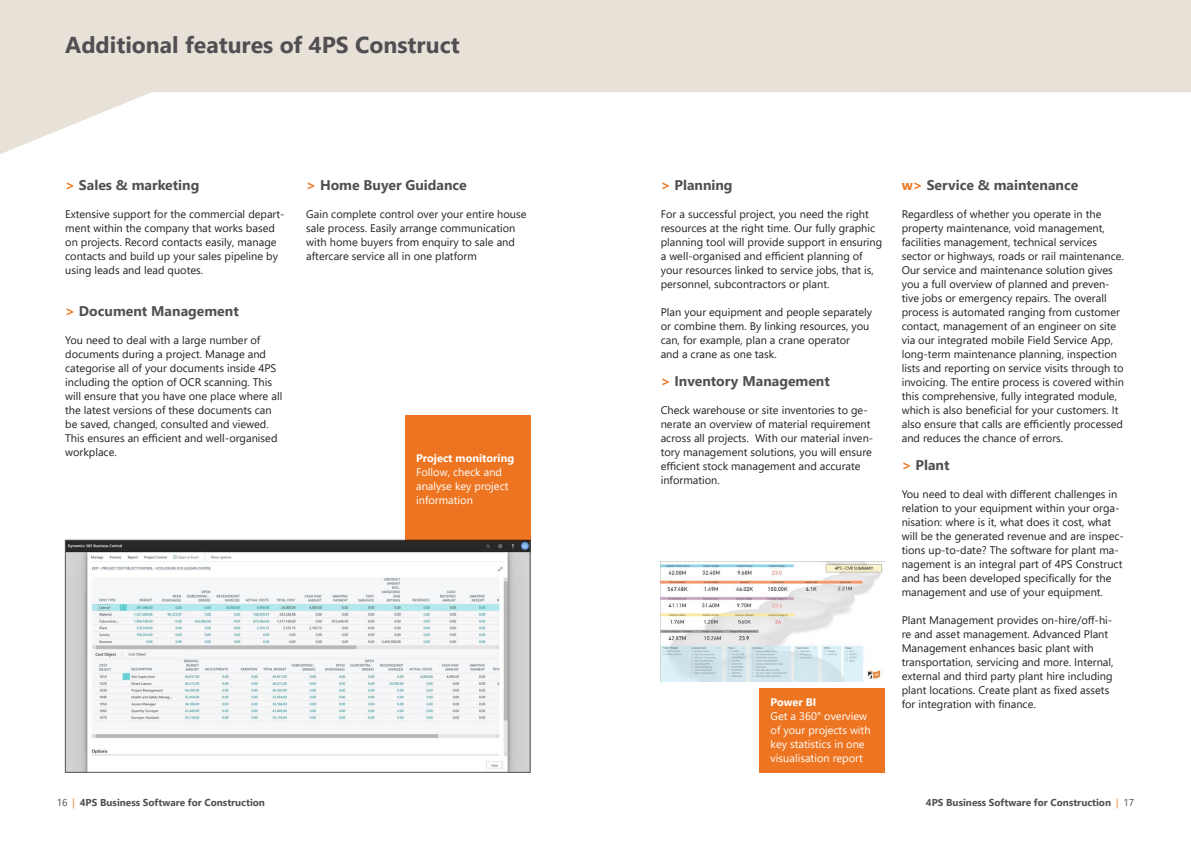
<style>
.page{position:relative;width:1191px;height:842px;background:#fff}
.page>*{position:absolute;margin:0;border:0;box-sizing:border-box;transform-origin:0 0}
.Hoofd_kopje{font:700 23px "Segoe UI";color:#524f53}
.Kopje{font:700 14px "Segoe UI";color:#524f53}
.platte_tekst{font:700 14px "Segoe UI";color:#524f53}
.platte_tekst-2{font:11px/14px "Segoe UI";color:#231f20}
.Kopje-2{font:11px/14px "Segoe UI";color:#231f20}
.platte_tekst-3{font:11px/14px "Segoe UI";color:#fff}
.platte_tekst-4{font:700 11px "Segoe UI";color:#fff}
.t1{font:700 10px "Segoe UI";color:#524f53}
.s1{color:#ed7521}
.s2{font-weight:400}
.s3{font-weight:400;color:#ed7521}
</style>
<div class="page">
<svg style="left:0;top:0;width:1191px;height:154px;fill:#e7e1d7"></svg>
<div style="left:759px;top:688px;width:125px;height:84px;background:#ed7521"></div>
<img style="left:660px;top:562px;width:223px;height:120px">
<img style="left:67px;top:542px;width:461px;height:228px">
<div style="left:65px;top:540px;width:465px;height:232px;border:1px solid #524f53"></div>
<div style="left:405px;top:415px;width:125px;height:125px;background:#ed7521"></div>
<p class="Hoofd_kopje" style="left:65px;top:23px;width:396px">Additional features of 4PS Construct</p>
<p class="Kopje" style="left:65px;top:172px;width:136px"><span class="s1">&gt;</span> Sales &amp; marketing</p>
<p class="platte_tekst-2" style="left:65px;top:206px;width:221px">Extensive support for the commercial depart&shy;ment within the company that works based on projects. Record contacts easily, manage contacts and build up your sales pipeline by using leads and lead quotes.</p>
<p class="Kopje" style="left:65px;top:298px;width:175px"><span class="s1">&gt;</span> Document Management</p>
<p class="platte_tekst-2" style="left:65px;top:332px;width:219px">You need to deal with a large number of documents during a project. Manage and categorise all of your documents inside 4PS including the option of OCR scanning. This will ensure that you have one place where all the latest versions of these documents can be saved, changed, consulted and viewed.<br>This ensures an efficient and well-organised workplace.</p>
<p class="Kopje" style="left:306px;top:172px;width:162px"><span class="s1">&gt;</span> Home Buyer Guidance</p>
<p class="Kopje-2" style="left:306px;top:206px;width:222px">Gain complete control over your entire house sale process. Easily arrange communication with home buyers from enquiry to sale and aftercare service all in one platform</p>
<p class="platte_tekst-4" style="left:416px;top:448px;width:100px">Project monitoring</p>
<p class="platte_tekst-3" style="left:416px;top:464px;width:94px">Follow, check and analyse key project information</p>
<p class="Kopje" style="left:660px;top:172px;width:73px"><span class="s1">&gt;</span> Planning</p>
<p class="platte_tekst-2" style="left:660px;top:206px;width:223px">For a successful project, you need the right resources at the right time. Our fully graphic planning tool will provide support in ensuring a well-organised and efficient planning of your resources linked to service jobs, that is, personnel, subcontractors or plant.</p>
<p class="platte_tekst-2" style="left:660px;top:304px;width:213px">Plan your equipment and people separately or combine them. By linking resources, you can, for example, plan a crane operator<br>and a crane as one task.</p>
<p class="Kopje" style="left:660px;top:368px;width:171px"><span class="s1">&gt;</span> Inventory Management</p>
<p class="platte_tekst-2" style="left:660px;top:402px;width:214px">Check warehouse or site inventories to ge&shy;nerate an overview of material requirement across all projects. With our material inven&shy;tory management solutions, you will ensure efficient stock management and accurate information.</p>
<p class="platte_tekst-4" style="left:770px;top:692px;width:47px">Power BI</p>
<p class="platte_tekst-3" style="left:770px;top:709px;width:101px">Get a 360° overview of your projects with key statistics in one visualisation report</p>
<p class="platte_tekst" style="left:901px;top:172px;width:178px"><span class="s1">w&gt;</span> Service &amp; maintenance</p>
<p class="platte_tekst-2" style="left:901px;top:206px;width:224px">Regardless of whether you operate in the property maintenance, void management, facilities management, technical services sector or highways, roads or rail maintenance.<br>Our service and maintenance solution gives you a full overview of planned and preven&shy;tive jobs or emergency repairs. The overall process is automated ranging from customer contact, management of an engineer on site via our integrated mobile Field Service App, long-term maintenance planning, inspection lists and reporting on service visits through to invoicing. The entire process is covered within this comprehensive, fully integrated module, which is also beneficial for your customers. It also ensure that calls are efficiently processed and reduces the chance of errors.</p>
<p class="platte_tekst" style="left:901px;top:452px;width:49px"><span class="s1">&gt;</span> Plant</p>
<p class="platte_tekst-2" style="left:901px;top:486px;width:224px">You need to deal with different challenges in relation to your equipment within your orga&shy;nisation: where is it, what does it cost, what will be the generated revenue and are inspec&shy;tions up-to-date? The software for plant ma&shy;nagement is an integral part of 4PS Construct and has been developed specifically for the management and use of your equipment.</p>
<p class="platte_tekst-2" style="left:901px;top:612px;width:213px">Plant Management provides on-hire/off-hi&shy;re and asset management. Advanced Plant Management enhances basic plant with transportation, servicing and more. Internal, external and third party plant hire including plant locations. Create plant as fixed assets for integration with finance.</p>
<p class="t1" style="left:57px;top:793px;width:210px"><span class="s2">16</span> <span class="s3">|</span> 4PS Business Software for Construction</p>
<p class="t1" style="left:926px;top:793px;width:210px">4PS Business Software for Construction <span class="s3">|</span> <span class="s2">17</span></p>
</div>
